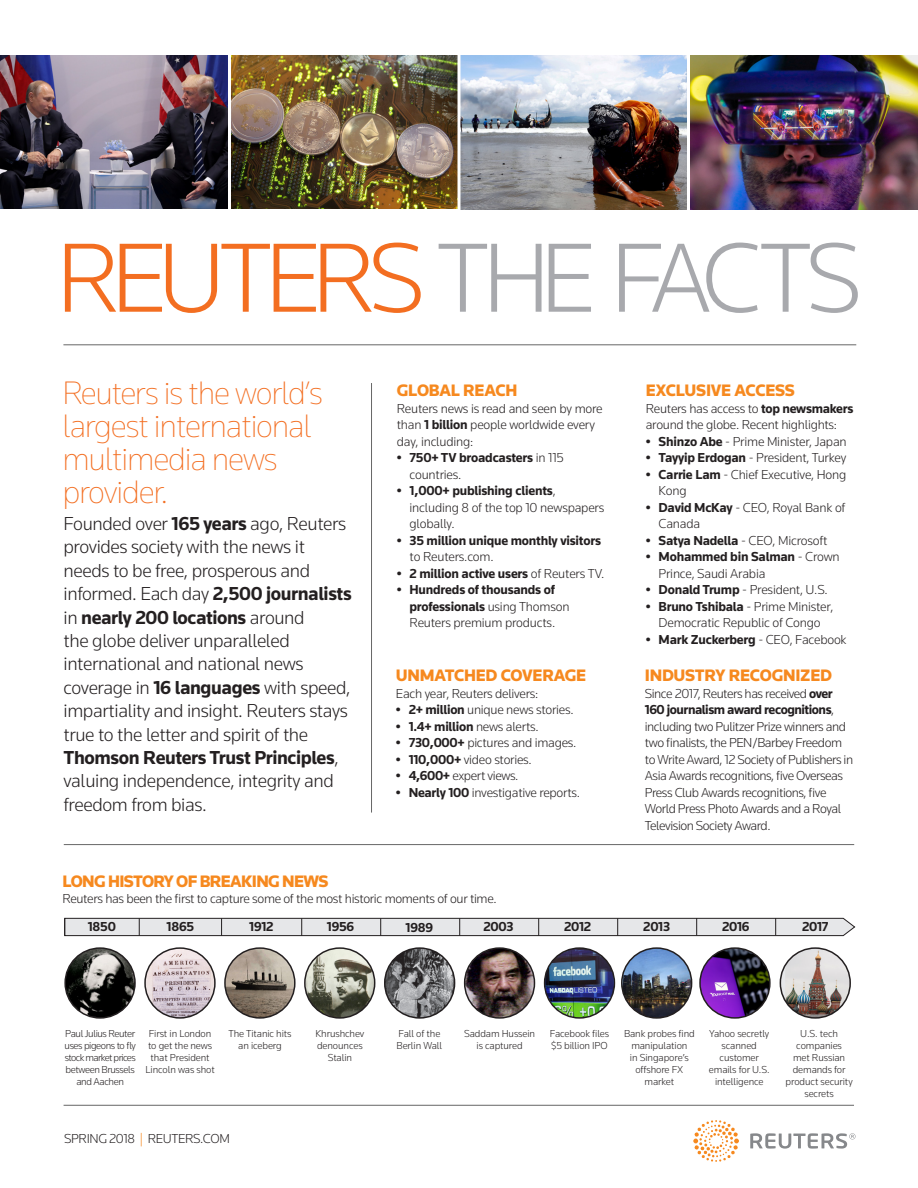
<style>
.page{position:relative;width:918px;height:1188px;background:#fff}
.page>*{position:absolute;margin:0;border:0;box-sizing:border-box;transform-origin:0 0}
.body_quote{font:300 102px "Knowledge";letter-spacing:-.085em;color:#a8a9ad}
.quote{font:200 33.75px/33px "Knowledge";letter-spacing:-.035em;color:#f36e21}
.award_body{font:300 19.5px/23.4px "Knowledge";letter-spacing:-.02em;color:#231f20}
.award_head{font:900 17.25px "Knowledge";letter-spacing:-.015em;color:#f6891f}
.award_head-2{font:900 17.25px "Knowledge";letter-spacing:-.04em;color:#f6891f}
.award_head-3{font:300 13.5px/16.5px "Knowledge";letter-spacing:-.025em;color:#231f20}
.award_subhead{font:700 13.5px/16.5px "Knowledge";letter-spacing:-.015em;color:#231f20}
.award_body-2{font:300 13.5px/16.5px "Knowledge";letter-spacing:-.015em;color:#231f20}
.folio{font:300 13.5px "Knowledge";letter-spacing:-.03em;color:#231f20}
.t1{font:300 10.5px/12px "Knowledge";letter-spacing:-.01em;color:#231f20;text-align:center}
.t2{font:300 10.5px/12px "Knowledge";letter-spacing:-.04em;color:#231f20;text-align:center}
.s1{color:#f36e21}
.s2{font-weight:700}
.s3{font-weight:300}
.s4{color:#f6891f}
</style>
<div class="page">
<hr style="left:64px;top:1105px;width:790px;height:1px;background:#666">
<hr style="left:64px;top:844px;width:790px;height:1px;background:#666">
<hr style="left:63px;top:345px;width:793px;height:1px;background:#666">
<img style="left:65px;top:948px;width:70px;height:70px;border-radius:35px">
<div style="left:64px;top:947px;width:72px;height:72px;border:2px solid #231f20;border-radius:50%"></div>
<img style="left:145px;top:948px;width:70px;height:70px">
<div style="left:144px;top:947px;width:72px;height:72px;border:2px solid #231f20;border-radius:50%"></div>
<img style="left:225px;top:948px;width:70px;height:70px;border-radius:35px">
<div style="left:224px;top:947px;width:72px;height:72px;border:2px solid #231f20;border-radius:50%"></div>
<img style="left:305px;top:948px;width:70px;height:70px;border-radius:35px">
<div style="left:304px;top:947px;width:71px;height:72px;border:2px solid #231f20;border-radius:50%"></div>
<img style="left:385px;top:948px;width:70px;height:70px;border-radius:35px">
<div style="left:384px;top:947px;width:71px;height:72px;border:2px solid #231f20;border-radius:50%"></div>
<img style="left:465px;top:948px;width:69px;height:70px;border-radius:35px">
<div style="left:464px;top:947px;width:71px;height:72px;border:2px solid #231f20;border-radius:50%"></div>
<img style="left:700px;top:948px;width:70px;height:70px;border-radius:35px">
<div style="left:699px;top:947px;width:72px;height:72px;border:2px solid #231f20;border-radius:50%"></div>
<svg style="left:64px;top:918px;width:791px;height:18px;background:#d1d1d3"></svg>
<img style="left:622px;top:948px;width:70px;height:70px;border-radius:35px">
<div style="left:621px;top:947px;width:71px;height:72px;border:2px solid #231f20;border-radius:50%"></div>
<img style="left:0;top:56px;width:687px;height:153px">
<img style="left:690px;top:56px;width:228px;height:153px">
<hr style="left:228px;top:48px;width:3px;height:165px;background:#fff">
<hr style="left:458px;top:48px;width:2px;height:164px;background:#fff">
<svg style="left:750px;top:1133px;width:105px;height:16px"></svg>
<svg style="left:693px;top:1120px;width:46px;height:42px"></svg>
<img style="left:545px;top:948px;width:69px;height:70px;border-radius:35px">
<div style="left:544px;top:947px;width:71px;height:72px;border:2px solid #231f20;border-radius:50%"></div>
<img style="left:785px;top:948px;width:65px;height:70px">
<div style="left:780px;top:947px;width:71px;height:72px;border:2px solid #231f20;border-radius:50%"></div>
<hr style="left:371px;top:383px;width:1px;height:430px;background:#666">
<p class="body_quote" style="left:56px;top:215px;width:807px"><span class="s1">REUTERS</span> THE FACTS</p>
<p class="quote" style="left:62px;top:376px;width:262px">Reuters is the world’s largest international multimedia news provider.</p>
<p class="award_body" style="left:64px;top:512px;width:290px">Founded over <span class="s2">165 years</span> ago, Reuters provides society with the news it needs to be free, prosperous and informed. Each day <span class="s2">2,500 journalists </span>in <span class="s2">nearly 200 locations</span> around<br>the globe deliver unparalleled international and national news coverage in <span class="s2">16 languages</span> with speed, impartiality and insight. Reuters stays true to the letter and spirit of the <span class="s2">Thomson Reuters Trust Principles</span>, valuing independence, integrity and freedom from bias.</p>
<p class="award_head" style="left:397px;top:380px;width:122px">GLOBAL REACH</p>
<p class="award_body-2" style="left:397px;top:400px;width:207px">Reuters news is read and seen by more than <span class="s2">1 billion</span> people worldwide every day, including:</p>
<p class="award_subhead" style="left:410px;top:449px;width:156px;text-indent:-13px">• 750+ TV broadcasters <span class="s3">in 115 countries.</span></p>
<p class="award_head-3" style="left:410px;top:482px;width:196px;text-indent:-13px"><span class="s2">• 1,000+ publishing clients</span>, including 8 of the top 10 newspapers globally.</p>
<p class="award_subhead" style="left:410px;top:532px;width:193px;text-indent:-13px">• 35 million unique monthly visitors <span class="s3">to Reuters.com.</span></p>
<p class="award_subhead" style="left:397px;top:565px;width:209px">• 2 million active users <span class="s3">of Reuters TV.</span></p>
<p class="award_subhead" style="left:410px;top:581px;width:162px;text-indent:-13px">• Hundreds of thousands of professionals <span class="s3">using Thomson<br>Reuters premium products.</span></p>
<p class="award_head" style="left:396px;top:665px;width:192px">UNMATCHED COVERAGE</p>
<p class="award_head-3" style="left:396px;top:685px;width:144px">Each year, Reuters delivers:</p>
<p class="award_head-3" style="left:396px;top:701px;width:179px"><span class="s2">• 2+ million</span> unique news stories.</p>
<p class="award_subhead" style="left:396px;top:718px;width:144px">• 1.4+ million <span class="s3">news alerts.</span></p>
<p class="award_head-3" style="left:396px;top:734px;width:182px"><span class="s2">• 730,000+</span> pictures and images.</p>
<p class="award_head-3" style="left:396px;top:751px;width:137px"><span class="s2">• 110,000+</span> video stories.</p>
<p class="award_head-3" style="left:396px;top:767px;width:124px"><span class="s2">• 4,600+</span> expert views.</p>
<p class="award_head-3" style="left:396px;top:784px;width:186px"><span class="s2">• Nearly 100</span> investigative reports.</p>
<p class="award_head-2" style="left:62px;top:870px;width:268px">LONG HISTORY OF BREAKING NEWS</p>
<p class="award_head-3" style="left:62px;top:890px;width:436px">Reuters has been the first to capture some of the most historic moments of our time.</p>
<p class="award_head" style="left:646px;top:380px;width:151px">EXCLUSIVE ACCESS</p>
<p class="award_head-3" style="left:646px;top:400px;width:209px">Reuters has access to <span class="s2">top newsmakers </span>around the globe. Recent highlights:</p>
<p class="award_head-3" style="left:646px;top:433px;width:202px"><span class="s2">• Shinzo Abe</span> - Prime Minister, Japan</p>
<p class="award_head-3" style="left:646px;top:449px;width:202px"><span class="s2">• Tayyip Erdogan</span> - President, Turkey</p>
<p class="award_head-3" style="left:659px;top:466px;width:189px;text-indent:-13px"><span class="s2">• Carrie Lam</span> - Chief Executive, Hong<br>Kong</p>
<p class="award_head-3" style="left:659px;top:499px;width:188px;text-indent:-13px"><span class="s2">• David McKay</span> - CEO, Royal Bank of<br>Canada</p>
<p class="award_head-3" style="left:646px;top:532px;width:183px"><span class="s2">• Satya Nadella</span> - CEO, Microsoft</p>
<p class="award_head-3" style="left:659px;top:548px;width:183px;text-indent:-13px"><span class="s2">• Mohammed bin Salman</span> - Crown<br>Prince, Saudi Arabia</p>
<p class="award_head-3" style="left:646px;top:581px;width:183px"><span class="s2">• Donald Trump</span> - President, U.S.</p>
<p class="award_head-3" style="left:646px;top:598px;width:189px;text-align:center"><span class="s2">• Bruno Tshibala</span> - Prime Minister,<br>Democratic Republic of Congo</p>
<p class="award_subhead" style="left:646px;top:631px;width:202px">• Mark Zuckerberg <span class="s3">- CEO, Facebook</span></p>
<p class="award_head" style="left:645px;top:665px;width:189px">INDUSTRY RECOGNIZED</p>
<p class="award_head-3" style="left:645px;top:685px;width:210px">Since 2017, Reuters has received <span class="s2">over 160 journalism award recognitions</span>, including two Pulitzer Prize winners and two finalists, the PEN/Barbey Freedom to Write Award, 12 Society of Publishers in Asia Awards recognitions, five Overseas Press Club Awards recognitions, five World Press Photo Awards and a Royal Television Society Award.</p>
<p class="award_subhead" style="left:88px;top:918px;width:30px">1850</p>
<p class="award_subhead" style="left:167px;top:918px;width:29px">1865</p>
<p class="award_subhead" style="left:249px;top:918px;width:26px">1912</p>
<p class="award_subhead" style="left:327px;top:918px;width:29px">1956</p>
<p class="award_subhead" style="left:406px;top:919px;width:29px">1989</p>
<p class="award_subhead" style="left:483px;top:918px;width:32px">2003</p>
<p class="award_subhead" style="left:564px;top:918px;width:29px">2012</p>
<p class="award_subhead" style="left:643px;top:918px;width:28px">2013</p>
<p class="award_subhead" style="left:722px;top:918px;width:29px">2016</p>
<p class="award_subhead" style="left:802px;top:918px;width:28px">2017</p>
<p class="t2" style="left:65px;top:1027px;width:73px">Paul Julius Reuter uses pigeons to fly stock market prices between Brussels and Aachen</p>
<p class="t1" style="left:786px;top:1027px;width:69px">U.S. tech companies<br>met Russian demands for product security secrets</p>
<p class="t1" style="left:464px;top:1027px;width:73px">Saddam Hussein is captured</p>
<p class="t1" style="left:397px;top:1027px;width:47px;text-align:left">Fall of the<br>Berlin Wall</p>
<p class="t1" style="left:550px;top:1027px;width:61px;text-align:left">Facebook files $5 billion IPO</p>
<p class="t1" style="left:624px;top:1027px;width:72px">Bank probes find manipulation<br>in Singapore’s offshore FX market</p>
<p class="t1" style="left:145px;top:1027px;width:71px">First in London to get the news that President<br>Lincoln was shot</p>
<p class="t1" style="left:228px;top:1027px;width:65px">The Titanic hits an iceberg</p>
<p class="t1" style="left:315px;top:1027px;width:50px">Khrushchev denounces<br>Stalin</p>
<p class="t1" style="left:709px;top:1027px;width:62px">Yahoo secretly scanned customer emails for U.S. intelligence</p>
<p class="folio" style="left:64px;top:1130px;width:167px">SPRING 2018 <span class="s4">|</span> REUTERS.COM</p>
</div>
